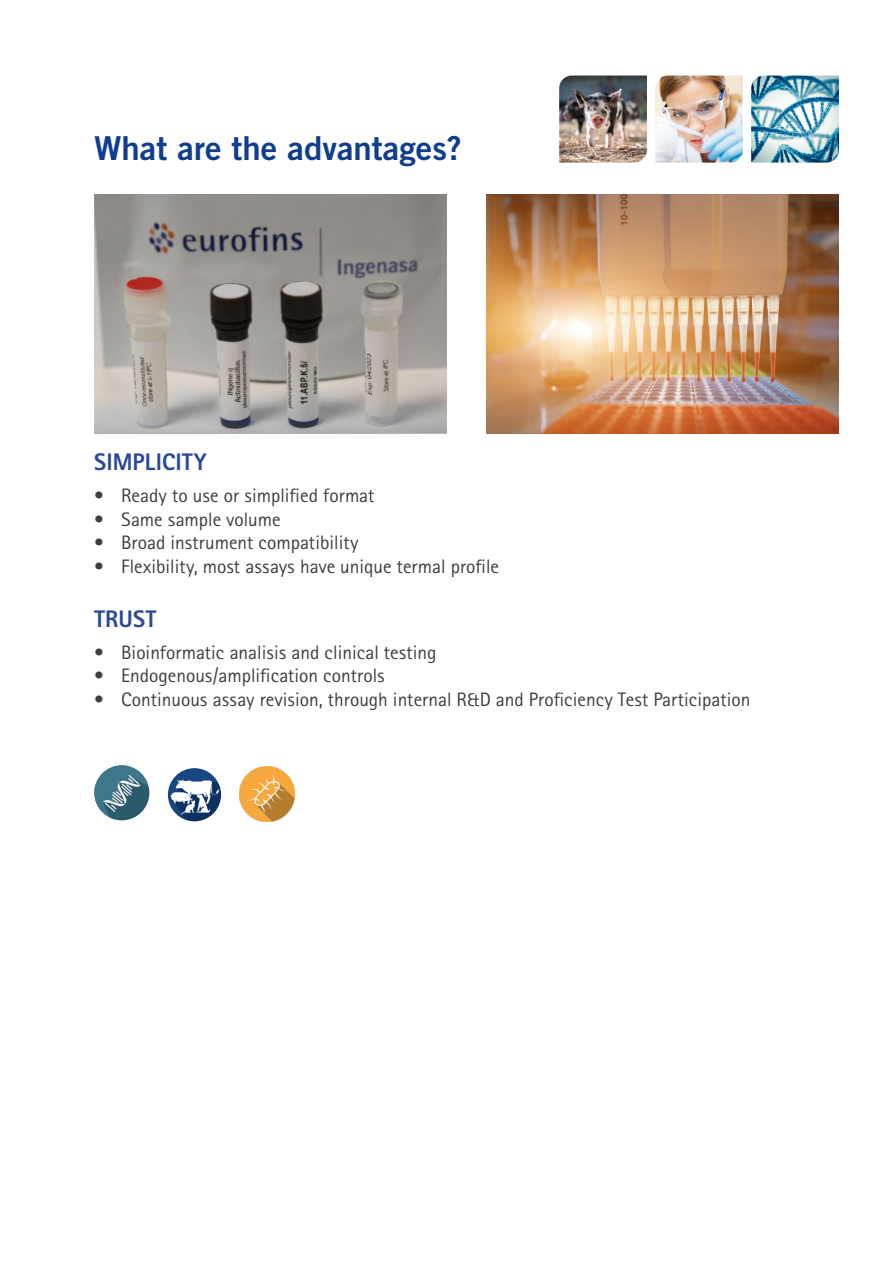
<style>
.page{position:relative;width:893px;height:1263px;background:#fff}
.page>*{position:absolute;margin:0;border:0;box-sizing:border-box;transform-origin:0 0}
.t1{font:33px "Trade Gothic LT Pro Bd 2";color:#103d8c}
.t2{font:700 24px "Rotis II Sans Pro";color:#2a4994}
.t3{font:19.5px "Rotis II Sans Pro";color:#3e3e3f}
</style>
<div class="page">
<img style="left:751px;top:76px;width:88px;height:87px">
<img style="left:655px;top:76px;width:88px;height:87px">
<img style="left:559px;top:76px;width:88px;height:87px">
<img style="left:94px;top:194px;width:352px;height:240px">
<img style="left:487px;top:194px;width:352px;height:240px">
<img style="left:94px;top:765px;width:55px;height:55px;border-radius:28px">
<img style="left:166px;top:767px;width:57px;height:56px;border-radius:28px">
<div style="left:165px;top:765px;width:59px;height:59px;border:3px solid #fff;border-radius:50%"></div>
<img style="left:240px;top:766px;width:55px;height:55px">
<p class="t1" style="left:94px;top:128px;width:369px">What are the advantages?</p>
<p class="t2" style="left:94px;top:449px;width:114px">SIMPLICITY</p>
<p class="t3" style="left:94px;top:485px;width:282px">• Ready to use or simplified format</p>
<p class="t3" style="left:94px;top:508px;width:188px">• Same sample volume</p>
<p class="t3" style="left:94px;top:532px;width:266px">• Broad instrument compatibility</p>
<p class="t3" style="left:94px;top:555px;width:406px">• Flexibility, most assays have unique termal profile</p>
<p class="t2" style="left:94px;top:605px;width:64px">TRUST</p>
<p class="t3" style="left:94px;top:641px;width:344px">• Bioinformatic analisis and clinical testing</p>
<p class="t3" style="left:94px;top:665px;width:292px">• Endogenous/amplification controls</p>
<p class="t3" style="left:94px;top:688px;width:658px">• Continuous assay revision, through internal R&amp;D and Proficiency Test Participation</p>
</div>
